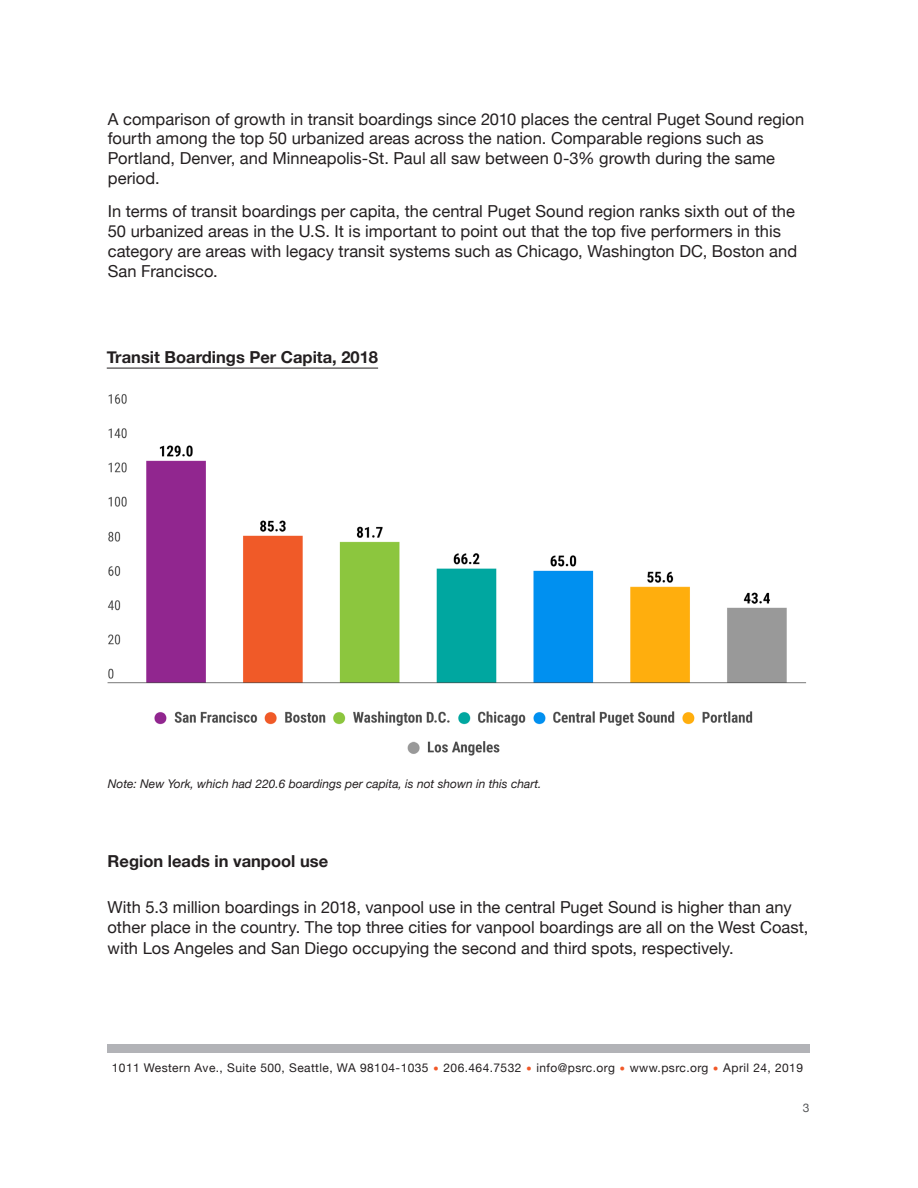
<style>
.page{position:relative;width:918px;height:1188px;background:#fff}
.page>*{position:absolute;margin:0;border:0;box-sizing:border-box;transform-origin:0 0}
.t1{font:16.5px/19.8px "Helvetica Neue";letter-spacing:.005em;color:#231f20}
.t2{font:700 16.5px "Helvetica Neue";color:#231f20}
.t3{font:12px "Helvetica Neue";letter-spacing:.035em;color:#231f20}
.t4{font:italic 12px "Helvetica Neue";color:#231f20}
.t5{font:12px "Helvetica Neue";color:#57585a}
.s1{font-weight:700;font-size:18px;color:#f15929}
</style>
<div class="page">
<div style="left:108px;top:1045px;width:702px;height:8px;background:#b2b3b7"></div>
<img style="left:107px;top:394px;width:699px;height:362px">
<hr style="left:107px;top:368px;width:271px;height:1px;background:#231f20">
<p class="t1" style="left:108px;top:110px;width:698px">A comparison of growth in transit boardings since 2010 places the central Puget Sound region fourth among the top 50 urbanized areas across the nation. Comparable regions such as Portland, Denver, and Minneapolis-St. Paul all saw between 0-3% growth during the same period.</p>
<p class="t1" style="left:108px;top:202px;width:691px">In terms of transit boardings per capita, the central Puget Sound region ranks sixth out of the 50 urbanized areas in the U.S. It is important to point out that the top five performers in this category are areas with legacy transit systems such as Chicago, Washington DC, Boston and San Francisco.</p>
<p class="t2" style="left:107px;top:344px;width:273px">Transit Boardings Per Capita, 2018</p>
<p class="t4" style="left:108px;top:775px;width:435px">Note: New York, which had 220.6 boardings per capita, is not shown in this chart.</p>
<p class="t2" style="left:108px;top:848px;width:222px">Region leads in vanpool use</p>
<p class="t1" style="left:108px;top:898px;width:702px;line-height:20.4px">With 5.3 million boardings in 2018, vanpool use in the central Puget Sound is higher than any other place in the country. The top three cities for vanpool boardings are all on the West Coast, with Los Angeles and San Diego occupying the second and third spots, respectively.</p>
<p class="t3" style="left:112px;top:1059px;width:693px">1011 Western Ave., Suite 500, Seattle, WA 98104-1035 <span class="s1">•</span> 206.464.7532 <span class="s1">•</span> info@psrc.org <span class="s1">•</span> www.psrc.org <span class="s1">•</span> April 24, 2019</p>
<p class="t5" style="left:803px;top:1099px;width:8px">3</p>
</div>
